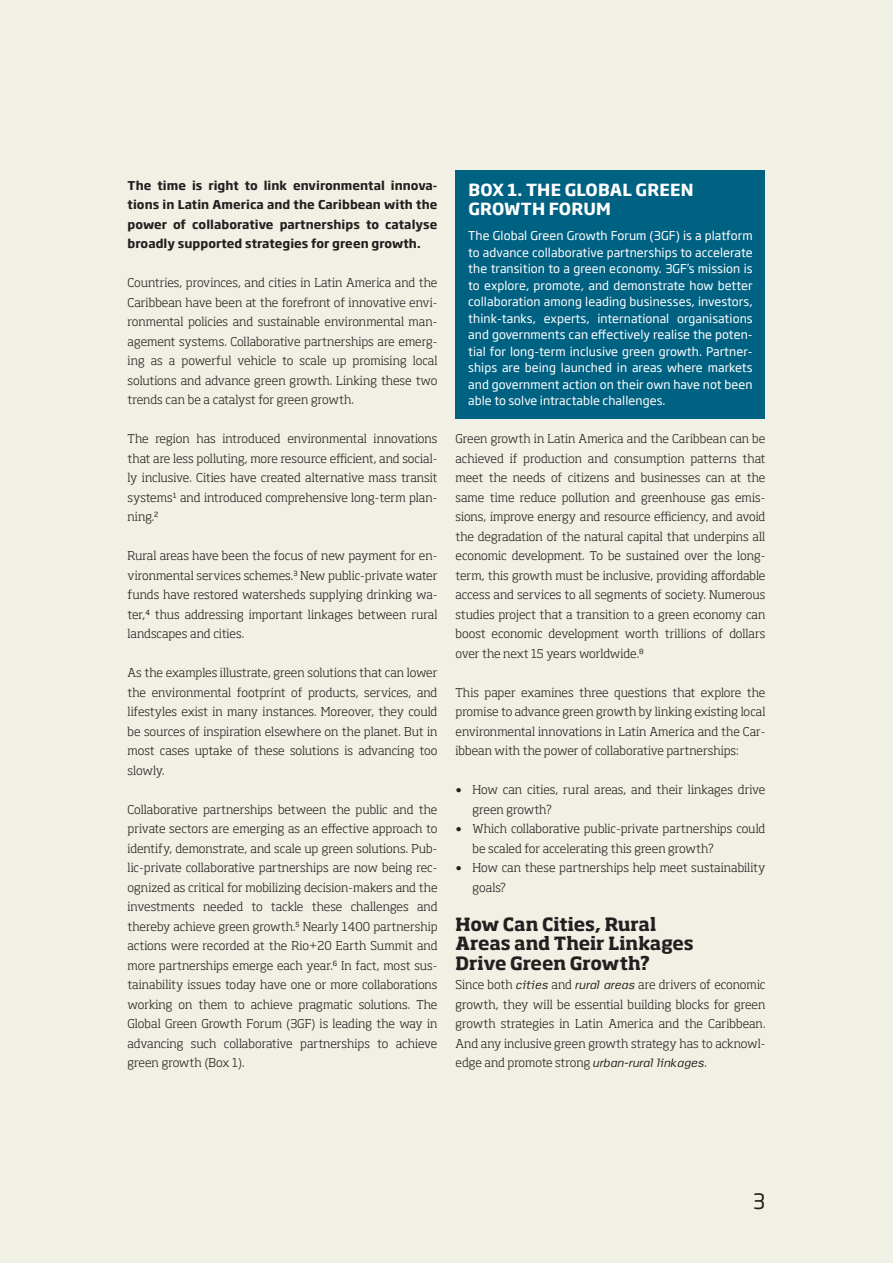
<style>
.page{position:relative;width:893px;height:1263px;background:#f1f0e4}
.page>*{position:absolute;margin:0;border:0;box-sizing:border-box;transform-origin:0 0}
.t1{font:21px "Soho Gothic Std";color:#231f20}
.t2{font:700 18px/19.5px "Soho Pro";letter-spacing:-.005em;color:#231f20}
.t3{font:700 16.5px/19.5px "Soho Gothic Std";letter-spacing:.015em;color:#fff}
.t4{font:300 12px/19.5px "Soho Pro";color:#231f20;text-align:justify}
.t5{font:12px/16.5px "Soho Gothic Std";letter-spacing:.005em;color:#fff;text-align:justify}
.t6{font:700 12px/19.5px "Soho Gothic Std";letter-spacing:.005em;color:#231f20;text-align:justify}
.s1{font-family:"Verdana";font-weight:400}
.s2{font-family:"Access";font-weight:400;font-style:italic}
</style>
<div class="page">
<div style="left:455px;top:170px;width:310px;height:248px;background:#006283"></div>
<p class="t6" style="left:128px;top:175px;width:311px">The time is right to link environmental innova&shy;tions in Latin America and the Caribbean with the power of collaborative partnerships to catalyse broadly supported strategies for green growth.</p>
<p class="t4" style="left:128px;top:272px;width:311px">Countries, provinces, and cities in Latin America and the Caribbean have been at the forefront of innovative envi&shy;ronmental policies and sustainable environmental man&shy;agement systems. Collaborative partnerships are emerg&shy;ing as a powerful vehicle to scale up promising local solutions and advance green growth. Linking these two trends can be a catalyst for green growth.</p>
<p class="t4" style="left:128px;top:428px;width:311px">The region has introduced environmental innovations that are less polluting, more resource efficient, and social&shy;ly inclusive. Cities have created alternative mass transit systems<sup>1</sup> and introduced comprehensive long-term plan&shy;ning.<sup>2</sup></p>
<p class="t4" style="left:128px;top:545px;width:311px">Rural areas have been the focus of new payment for en&shy;vironmental services schemes.<sup>3</sup> New public-private water funds have restored watersheds supplying drinking wa&shy;ter,<sup>4</sup> thus addressing important linkages between rural landscapes and cities.</p>
<p class="t4" style="left:128px;top:662px;width:311px">As the examples illustrate, green solutions that can lower the environmental footprint of products, services, and lifestyles exist in many instances. Moreover, they could be sources of inspiration elsewhere on the planet. But in most cases uptake of these solutions is advancing too slowly.</p>
<p class="t4" style="left:128px;top:798px;width:311px">Collaborative partnerships between the public and the private sectors are emerging as an effective approach to identify, demonstrate, and scale up green solutions. Pub&shy;lic-private collaborative partnerships are now being rec&shy;ognized as critical for mobilizing decision-makers and the investments needed to tackle these challenges and thereby achieve green growth.<sup>5</sup> Nearly 1400 partnership actions were recorded at the Rio+20 Earth Summit and more partnerships emerge each year.<sup>6</sup> In fact, most sus&shy;tainability issues today have one or more collaborations working on them to achieve pragmatic solutions. The Global Green Growth Forum (3GF) is leading the way in advancing such collaborative partnerships to achieve green growth (Box 1).</p>
<h3 class="t3" style="left:468px;top:180px;width:227px">BOX 1. THE GLOBAL GREEN<br>GROWTH FORUM</h3>
<p class="t5" style="left:468px;top:228px;width:286px">The Global Green Growth Forum (3GF) is a platform to advance collaborative partnerships to accelerate the transition to a green economy. 3GF’s mission is to explore, promote, and demonstrate how better collaboration among leading businesses, investors, think-tanks, experts, international organisations and governments can effectively realise the poten&shy;tial for long-term inclusive green growth. Partner&shy;ships are being launched in areas where markets and government action on their own have not been able to solve intractable challenges.</p>
<p class="t4" style="left:455px;top:428px;width:311px">Green growth in Latin America and the Caribbean can be achieved if production and consumption patterns that meet the needs of citizens and businesses can at the same time reduce pollution and greenhouse gas emis&shy;sions, improve energy and resource efficiency, and avoid the degradation of the natural capital that underpins all economic development. To be sustained over the long&shy;term, this growth must be inclusive, providing affordable access and services to all segments of society. Numerous studies project that a transition to a green economy can boost economic development worth trillions of dollars over the next 15 years worldwide.<sup>8</sup></p>
<p class="t4" style="left:455px;top:681px;width:311px">This paper examines three questions that explore the promise to advance green growth by linking existing local environmental innovations in Latin America and the Car&shy;ibbean with the power of collaborative partnerships:</p>
<p class="t4" style="left:472px;top:779px;width:294px;text-indent:-17px"><span class="s1">•</span> How can cities, rural areas, and their linkages drive green growth?</p>
<p class="t4" style="left:472px;top:818px;width:294px;text-indent:-17px"><span class="s1">•</span> Which collaborative public-private partnerships could be scaled for accelerating this green growth?</p>
<p class="t4" style="left:472px;top:857px;width:294px;text-indent:-17px"><span class="s1">•</span> How can these partnerships help meet sustainability goals?</p>
<h2 class="t2" style="left:455px;top:913px;width:240px">How Can Cities, Rural<br>Areas and Their Linkages<br>Drive Green Growth?</h2>
<p class="t4" style="left:455px;top:974px;width:311px">Since both <span class="s2">cities</span> and <span class="s2">rural areas</span> are drivers of economic growth, they will be essential building blocks for green growth strategies in Latin America and the Caribbean.<br>And any inclusive green growth strategy has to acknowl&shy;edge and promote strong <span class="s2">urban-rural linkages</span>.</p>
<h1 class="t1" style="left:753px;top:1188px;width:14px">3</h1>
</div>
